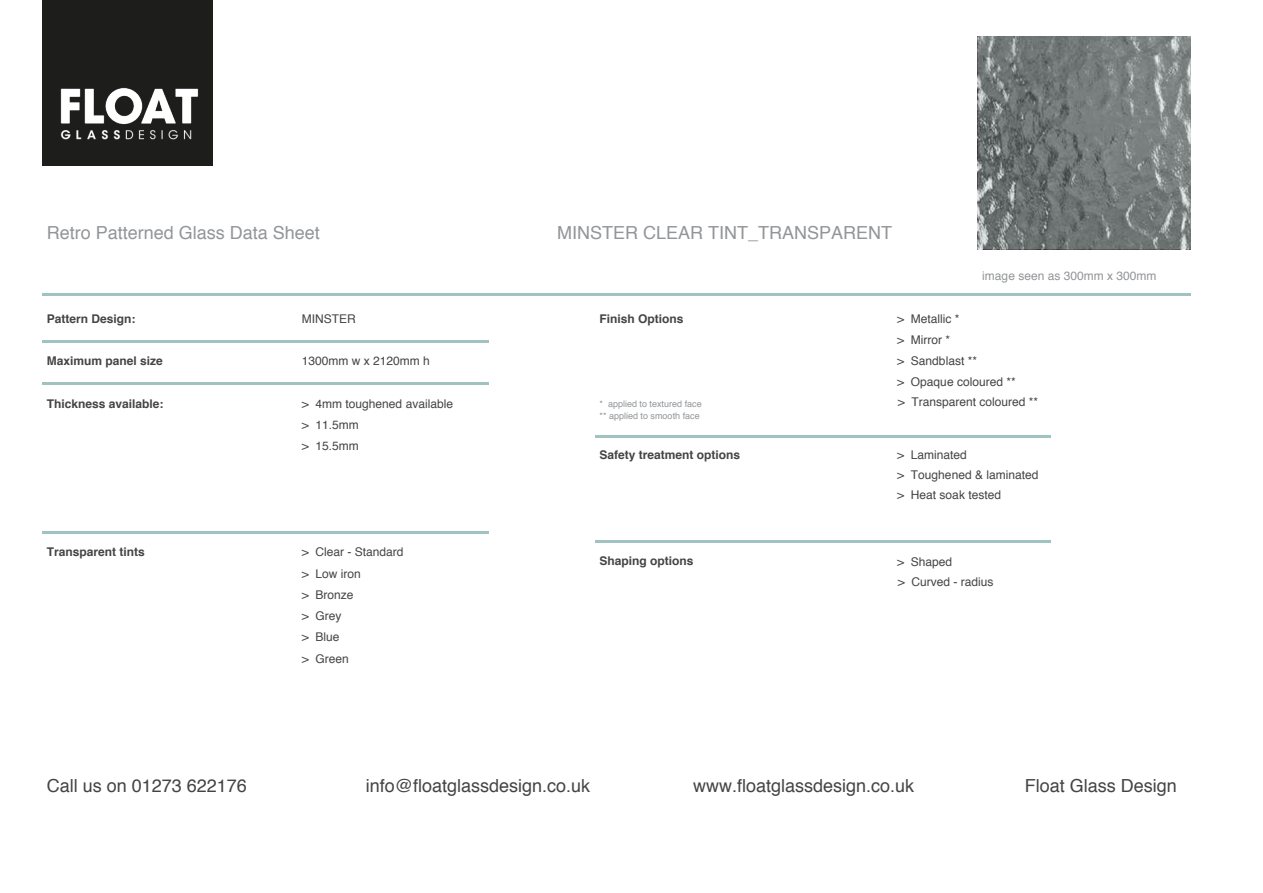
<style>
.page{position:relative;width:1263px;height:893px;background:#fff}
.page>*{position:absolute;margin:0;border:0;box-sizing:border-box;transform-origin:0 0}
.t1{font:18px "Helvetica";color:#444}
.t2{font:18px "Helvetica";color:#939598}
.t3{font:12px/21.3px "Helvetica";color:#444}
.t4{font:700 12px "Helvetica";color:#444}
.t5{font:12px "Helvetica";color:#939598}
.t6{font:9px/12.8px "Helvetica";color:#939598}
</style>
<div class="page">
<img style="left:43px;top:0;width:170px;height:166px">
<hr style="left:43px;top:293px;width:1148px;height:3px;background:#a0c2c1">
<hr style="left:43px;top:340px;width:446px;height:2px;background:#a0c2c1">
<hr style="left:43px;top:383px;width:446px;height:2px;background:#a0c2c1">
<hr style="left:43px;top:531px;width:446px;height:3px;background:#a0c2c1">
<hr style="left:595px;top:436px;width:455px;height:2px;background:#a0c2c1">
<hr style="left:595px;top:540px;width:455px;height:2px;background:#a0c2c1">
<svg style="left:978px;top:37px;width:212px;height:212px;background:#767d7b"></svg>
<h1 class="t2" style="left:47px;top:219px;width:275px">Retro Patterned Glass Data Sheet</h1>
<h1 class="t2" style="left:557px;top:219px;width:337px">MINSTER CLEAR TINT_TRANSPARENT</h1>
<p class="t5" style="left:982px;top:267px;width:176px">image seen as 300mm x 300mm</p>
<p class="t4" style="left:47px;top:309px;width:90px">Pattern Design:</p>
<p class="t3" style="left:302px;top:308px;width:55px">MINSTER</p>
<p class="t4" style="left:47px;top:351px;width:118px">Maximum panel size</p>
<p class="t3" style="left:302px;top:351px;width:130px">1300mm w x 2120mm h</p>
<p class="t4" style="left:47px;top:394px;width:118px">Thickness available:</p>
<p class="t3" style="left:302px;top:393px;width:153px">&gt; 4mm toughened available &gt; 11.5mm<br>&gt; 15.5mm</p>
<p class="t4" style="left:47px;top:542px;width:100px">Transparent tints</p>
<p class="t3" style="left:302px;top:542px;width:103px">&gt; Clear - Standard &gt; Low iron<br>&gt; Bronze<br>&gt; Grey<br>&gt; Blue<br>&gt; Green</p>
<p class="t4" style="left:600px;top:309px;width:86px">Finish Options</p>
<p class="t3" style="left:897px;top:308px;width:120px">&gt; Metallic *<br>&gt; Mirror *<br>&gt; Sandblast **<br>&gt; Opaque coloured **</p>
<p class="t6" style="left:600px;top:397px;width:104px">* applied to textured face ** applied to smooth face</p>
<p class="t4" style="left:600px;top:445px;width:142px">Safety treatment options</p>
<p class="t3" style="left:897px;top:445px;width:143px;line-height:20.1px">&gt; Laminated<br>&gt; Toughened &amp; laminated &gt; Heat soak tested</p>
<p class="t3" style="left:898px;top:391px;width:142px">&gt; Transparent coloured **</p>
<p class="t4" style="left:600px;top:551px;width:96px">Shaping options</p>
<p class="t3" style="left:897px;top:552px;width:98px;line-height:19.8px">&gt; Shaped<br>&gt; Curved - radius</p>
<h1 class="t1" style="left:47px;top:772px;width:202px">Call us on 01273 622176</h1>
<h1 class="t1" style="left:366px;top:772px;width:226px">info@floatglassdesign.co.uk</h1>
<h1 class="t1" style="left:693px;top:772px;width:223px">www.floatglassdesign.co.uk</h1>
<h1 class="t1" style="left:1025px;top:772px;width:154px">Float Glass Design</h1>
</div>
